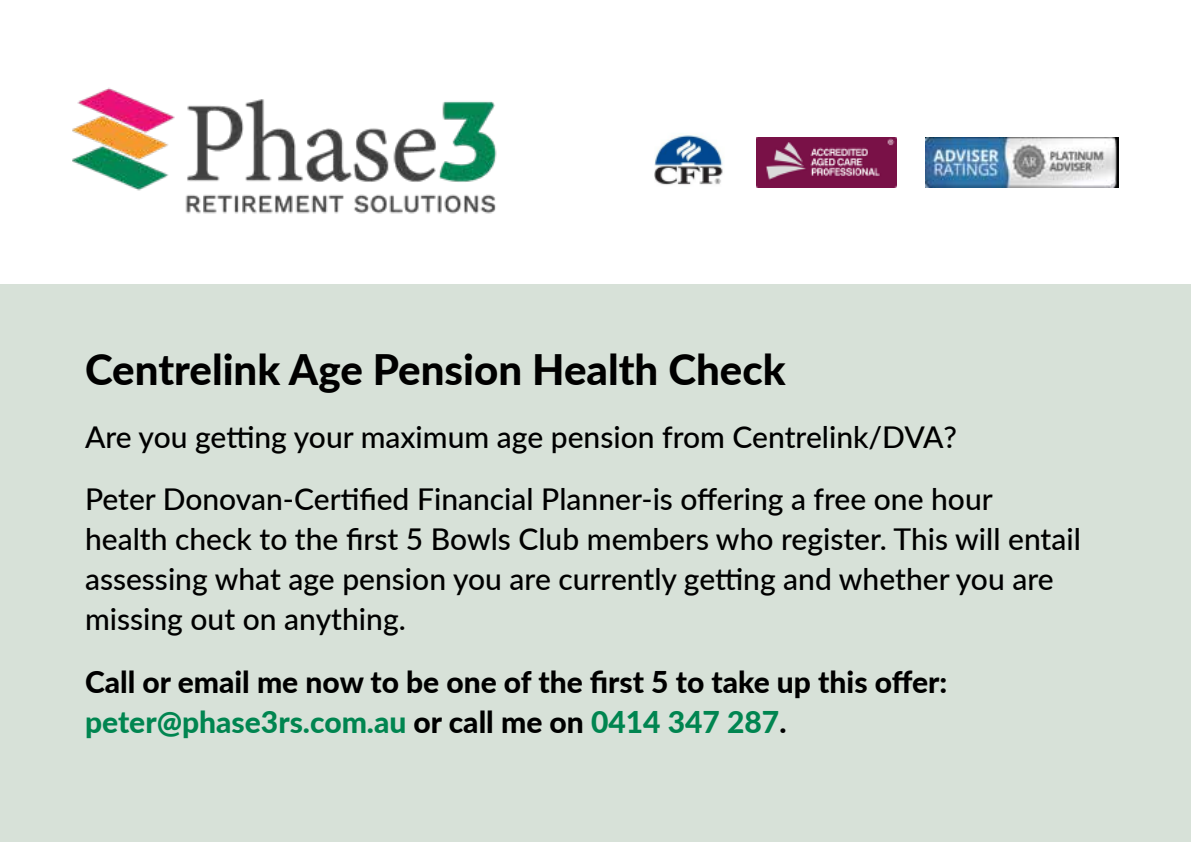
<style>
.page{position:relative;width:1191px;height:842px;background:#fff}
.page>*{position:absolute;margin:0;border:0;box-sizing:border-box;transform-origin:0 0}
.t1{font:800 42px "Lato";color:#000}
.t2{font:500 30px/40px "Lato";color:#000}
.t3{font:800 30px/40px "Lato";color:#000}
.s1{color:#008550}
</style>
<div class="page">
<div style="left:0;top:285px;width:1191px;height:557px;background:#d7e1d8"></div>
<img style="left:72px;top:87px;width:425px;height:127px">
<img style="left:654px;top:134px;width:69px;height:51px">
<img style="left:757px;top:137px;width:139px;height:50px">
<img style="left:925px;top:137px;width:194px;height:50px">
<h1 class="t1" style="left:85px;top:339px;width:702px">Centrelink Age Pension Health Check</h1>
<p class="t2" style="left:85px;top:404px;width:909px;line-height:62.6px">Are you getting your maximum age pension from Centrelink/DVA?<br>Peter Donovan-Certified Financial Planner-is offering a free one hour</p>
<p class="t2" style="left:85px;top:518px;width:997px">health check to the first 5 Bowls Club members who register. This will entail assessing what age pension you are currently getting and whether you are missing out on anything.</p>
<p class="t3" style="left:85px;top:661px;width:863px">Call or email me now to be one of the first 5 to take up this offer: <span class="s1">peter@phase3rs.com.au</span> or call me on <span class="s1">0414 347 287</span>.</p>
</div>
